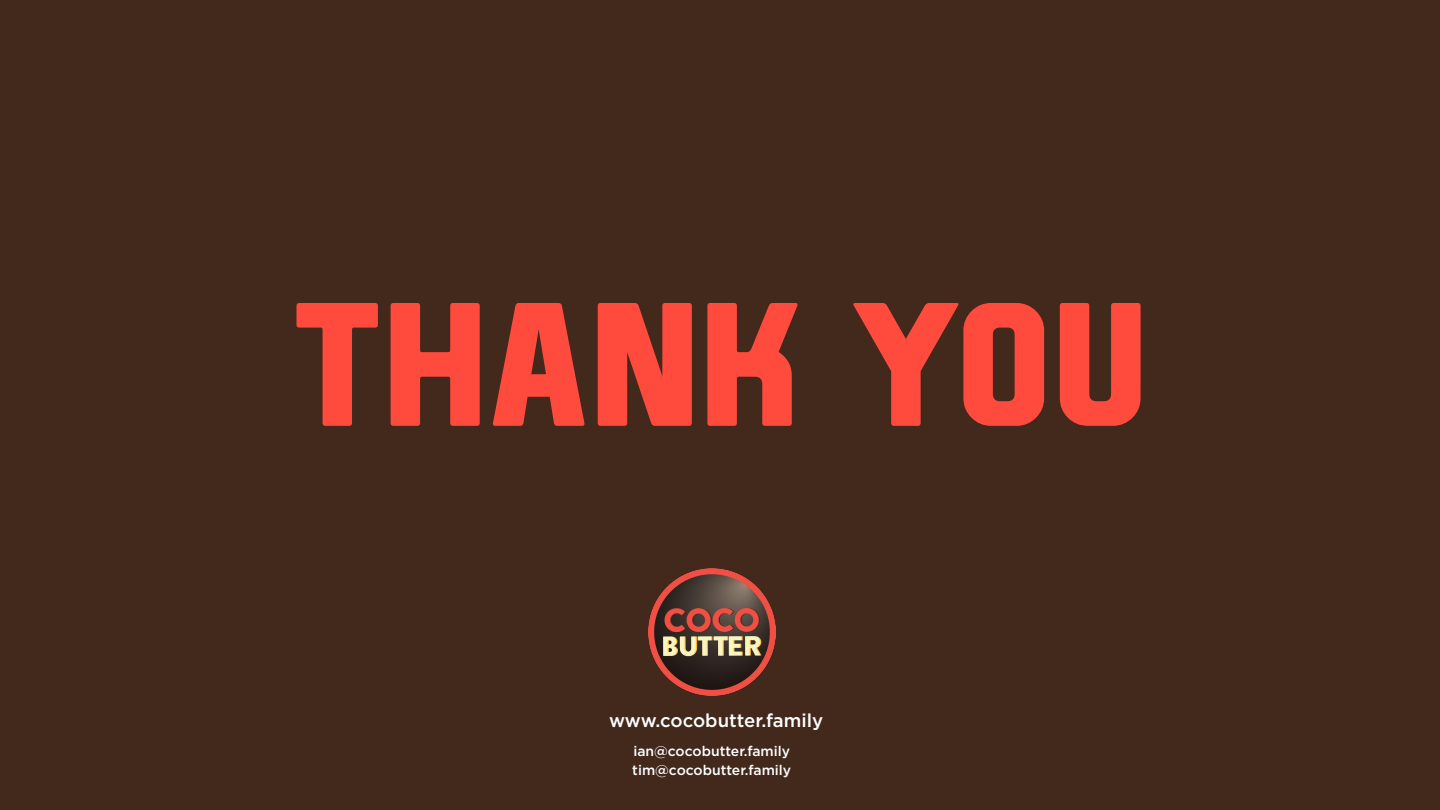
<style>
.page{position:relative;width:1440px;height:810px;background:#43281c}
.page>*{position:absolute;margin:0;border:0;box-sizing:border-box;transform-origin:0 0}
.t1{font:700 167.7px "EA Sports Covers SC";letter-spacing:.02em;color:#ff4b3e}
.t2{font:500 18.6px "Gotham";color:#fff}
.t3{font:500 13.95px "Gotham";color:#fff}
</style>
<div class="page">
<img style="left:648px;top:569px;width:127px;height:126px">
<p class="t1" style="left:293px;top:259px;width:855px">THANK YOU</p>
<p class="t2" style="left:609px;top:708px;width:216px">www.cocobutter.family</p>
<p class="t3" style="left:633px;top:742px;width:158px">ian@cocobutter.family</p>
<p class="t3" style="left:632px;top:760px;width:160px">tim@cocobutter.family</p>
</div>
